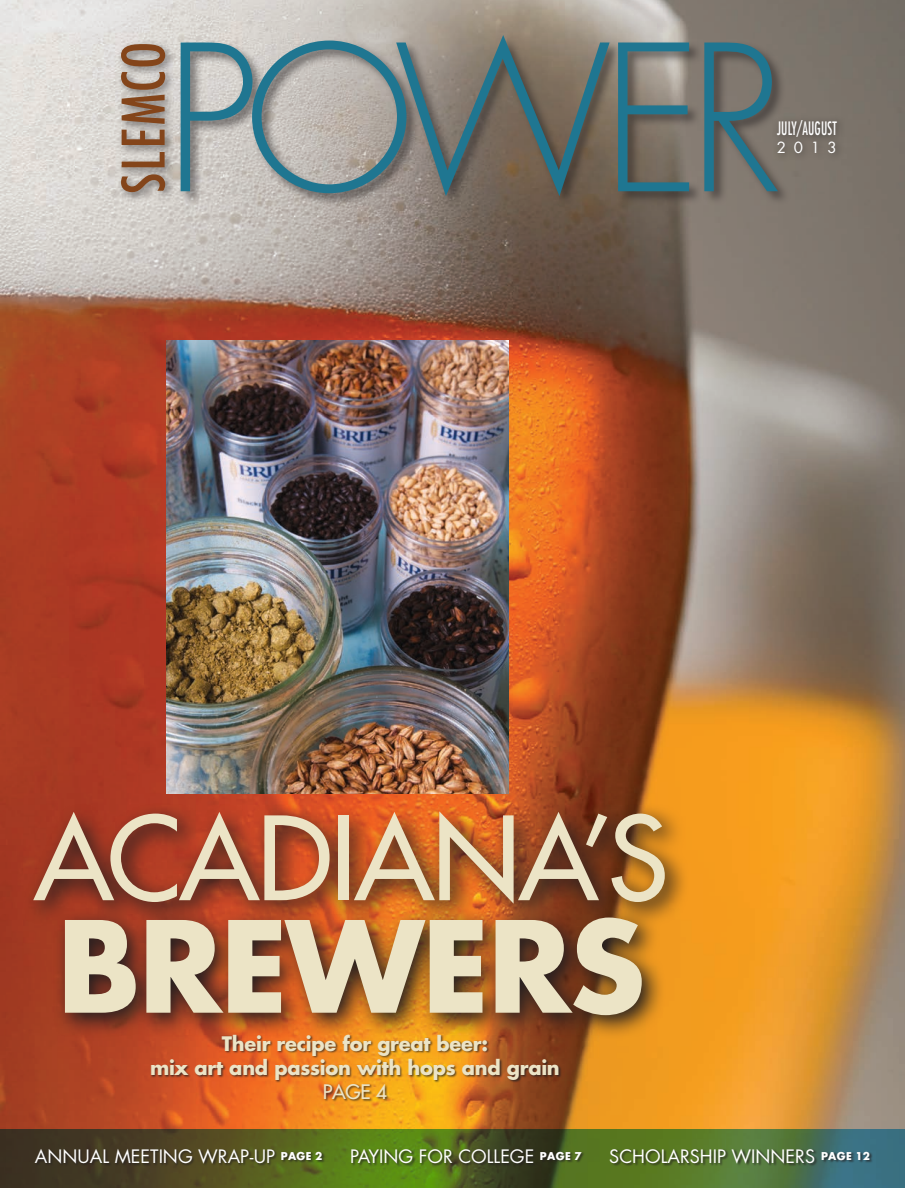
<style>
.page{position:relative;width:905px;height:1188px;background:#fff}
.page>*{position:absolute;margin:0;border:0;box-sizing:border-box;transform-origin:0 0}
.t1{font:300 197.25px "Futura";letter-spacing:-.07em;color:#1f7691}
.Body_Copy{font:700 123px "Futura";letter-spacing:-.015em;color:#ece4c6}
.Body_Copy-2{font:112.5px "Futura";letter-spacing:-.015em;color:#ece4c6}
.Energy_Saving_Tips_n{font:condensed 57px "Futura";letter-spacing:.04em;color:#84451a}
.t2{font:700 19.5px "Futura";letter-spacing:-.015em;color:#ece4c6}
.t3{font:19.5px "Futura";color:#ece4c6}
.t4{font:18px "Futura";color:#fff}
.t5{font:condensed 18px "Futura";letter-spacing:.01em;color:#fff;scale:.75 1}
.t6{font:15px "Futura";color:#fff}
</style>
<div class="page">
<img style="left:0;top:0;width:904px;height:1129px">
<img style="left:166px;top:341px;width:343px;height:452px">
<svg style="left:0;top:1129px;width:904px;height:59px"></svg>
<div style="left:178px;top:35px;width:613px;height:174px;background:#231f20;opacity:.55"></div>
<div style="left:116px;top:40px;width:61px;height:163px;background:#231f20;opacity:.56"></div>
<div style="left:771px;top:115px;width:75px;height:48px;background:#231f20;opacity:.75"></div>
<div style="left:35px;top:1148px;width:838px;height:19px;background:#231f20;opacity:.75"></div>
<div style="left:151px;top:1035px;width:411px;height:67px;background:#231f20;opacity:.75"></div>
<svg style="left:24px;top:803px;width:665px;height:236px"></svg>
<p class="Energy_Saving_Tips_n" style="left:108px;top:193px;width:153px;rotate:-90deg">SLEMCO</p>
<p class="t1" style="left:165px;top:-7px;width:621px">POWER</p>
<p class="t5" style="left:777px;top:117px;width:81px">JULY/AUGUST</p>
<p class="t6" style="left:777px;top:138px;width:61px">2013</p>
<p class="Body_Copy-2" style="left:34px;top:785px;width:635px">ACADIANA’S</p>
<p class="Body_Copy" style="left:57px;top:881px;width:589px">BREWERS</p>
<p class="t2" style="left:222px;top:1031px;width:268px">Their recipe for great beer:</p>
<p class="t2" style="left:150px;top:1055px;width:411px">mix art and passion with hops and grain</p>
<p class="t3" style="left:323px;top:1080px;width:66px">PAGE 4</p>
<p class="t4" style="left:35px;top:1144px;width:836px">ANNUAL MEETING WRAP-UP <sup>PAGE</sup> <sup>2</sup> PAYING FOR COLLEGE <sup>PAGE</sup> <sup>7</sup> SCHOLARSHIP WINNERS <sup>PAGE</sup> <sup>12</sup></p>
</div>
